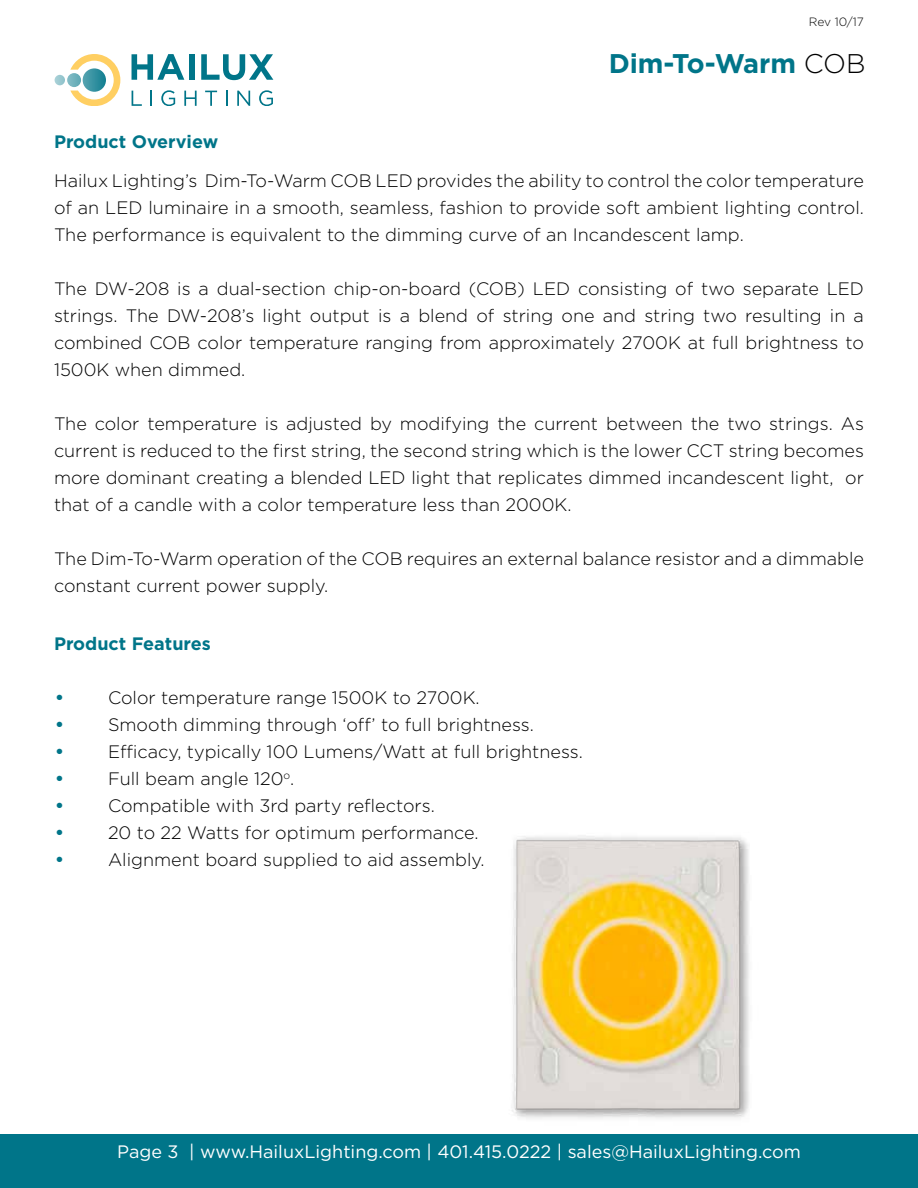
<style>
.page{position:relative;width:918px;height:1188px;background:#fff}
.page>*{position:absolute;margin:0;border:0;box-sizing:border-box;transform-origin:0 0}
.t1{font:700 27px "Gotham HTF";color:#007589}
.t2{font:300 18px/27px "Gotham HTF";color:#000;text-align:justify}
.t3{font:18px "Gotham HTF";color:#fff}
.t4{font:700 18px "Gotham HTF";color:#007589}
.t5{font:300 12px "Gotham HTF";letter-spacing:-.005em;color:#000}
.s1{font-weight:300;color:#000}
.s2{font-family:"Century Gothic";font-weight:400;color:#007589}
</style>
<div class="page">
<div style="left:0;top:1134px;width:918px;height:54px;background:#007589"></div>
<svg style="left:132px;top:54px;width:52px;height:26px"></svg>
<div style="left:189px;top:54px;width:6px;height:26px;background:#007589"></div>
<svg style="left:201px;top:54px;width:72px;height:26px"></svg>
<svg style="left:132px;top:91px;width:10px;height:15px"></svg>
<svg style="left:150px;top:91px;width:2px;height:15px"></svg>
<svg style="left:161px;top:90px;width:14px;height:16px"></svg>
<svg style="left:184px;top:91px;width:13px;height:15px"></svg>
<svg style="left:205px;top:91px;width:12px;height:15px"></svg>
<svg style="left:226px;top:91px;width:2px;height:15px"></svg>
<svg style="left:237px;top:91px;width:13px;height:15px"></svg>
<svg style="left:259px;top:90px;width:14px;height:16px"></svg>
<svg style="left:55px;top:54px;width:65px;height:52px"></svg>
<img style="left:512px;top:835px;width:237px;height:284px">
<p class="t5" style="left:809px;top:15px;width:57px">Rev 10/17</p>
<p class="t4" style="left:54px;top:132px;width:166px">Product Overview</p>
<h1 class="t1" style="left:609px;top:48px;width:258px">Dim-To-Warm <span class="s1">COB</span></h1>
<p class="t2" style="left:54px;top:167px;width:811px">Hailux Lighting’s Dim-To-Warm COB LED provides the ability to control the color temperature of an LED luminaire in a smooth, seamless, fashion to provide soft ambient lighting control.<br>The performance is equivalent to the dimming curve of an Incandescent lamp.</p>
<p class="t2" style="left:54px;top:275px;width:812px">The DW-208 is a dual-section chip-on-board (COB) LED consisting of two separate LED strings. The DW-208’s light output is a blend of string one and string two resulting in a combined COB color temperature ranging from approximately 2700K at full brightness to 1500K when dimmed.</p>
<p class="t2" style="left:54px;top:410px;width:812px">The color temperature is adjusted by modifying the current between the two strings. As current is reduced to the first string, the second string which is the lower CCT string becomes more dominant creating a blended LED light that replicates dimmed incandescent light, or that of a candle with a color temperature less than 2000K.</p>
<p class="t2" style="left:54px;top:545px;width:812px">The Dim-To-Warm operation of the COB requires an external balance resistor and a dimmable constant current power supply.</p>
<p class="t4" style="left:54px;top:633px;width:158px">Product Features</p>
<p class="t2" style="left:54px;top:684px;width:427px"><span class="s2">•</span> Color temperature range 1500K to 2700K.</p>
<p class="t2" style="left:54px;top:711px;width:481px"><span class="s2">•</span> Smooth dimming through ‘off’ to full brightness.</p>
<p class="t2" style="left:54px;top:738px;width:530px"><span class="s2">•</span> Efficacy, typically 100 Lumens/Watt at full brightness.</p>
<p class="t2" style="left:54px;top:765px;width:242px"><span class="s2">•</span> Full beam angle 120<sup>o</sup>.</p>
<p class="t2" style="left:54px;top:792px;width:382px"><span class="s2">•</span> Compatible with 3rd party reflectors.</p>
<p class="t2" style="left:54px;top:819px;width:426px"><span class="s2">•</span> 20 to 22 Watts for optimum performance.</p>
<p class="t2" style="left:54px;top:846px;width:432px"><span class="s2">•</span> Alignment board supplied to aid assembly.</p>
<p class="t3" style="left:117px;top:1141px;width:685px">Page 3 | www.HailuxLighting.com | 401.415.0222 | sales@HailuxLighting.com</p>
</div>
